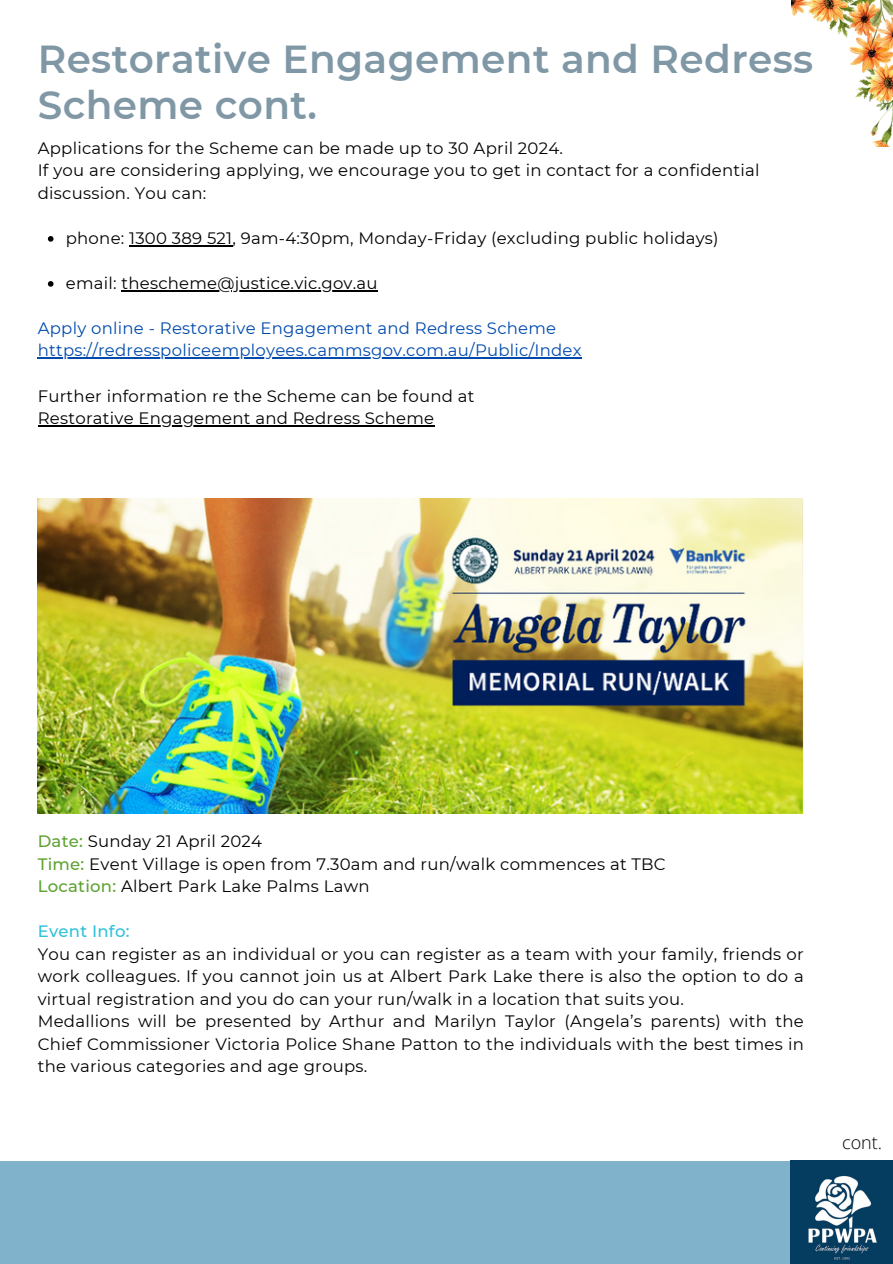
<style>
.page{position:relative;width:893px;height:1264px;background:#fff}
.page>*{position:absolute;margin:0;border:0;box-sizing:border-box;transform-origin:0 0}
.t1{font:600 39px/46.2px "Montserrat";letter-spacing:.01em;color:#8098a6}
.t2{font:300 18px "Open Sans";color:#000}
.t3{font:16.5px/22.5px "Montserrat";letter-spacing:.015em;color:#000}
.t4{font:16.5px/22.5px "Montserrat";letter-spacing:.015em;color:#004aad}
.t5{font:500 16.5px "Montserrat";letter-spacing:.015em;color:#2ec1da}
.s1{font-weight:500;color:#5ea332}
</style>
<div class="page">
<div style="left:0;top:1160px;width:892px;height:103px;background:#80b3cb"></div>
<img style="left:790px;top:1160px;width:102px;height:103px">
<img style="left:791px;top:0;width:101px;height:146px">
<img style="left:38px;top:498px;width:766px;height:315px">
<svg style="left:48px;top:236px;width:5px;height:6px"></svg>
<hr style="left:129px;top:245px;width:103px;height:1px;background:#000">
<svg style="left:48px;top:281px;width:5px;height:6px"></svg>
<hr style="left:121px;top:290px;width:257px;height:1px;background:#000">
<hr style="left:38px;top:357px;width:544px;height:2px;background:#004aad">
<hr style="left:38px;top:425px;width:396px;height:1px;background:#000">
<h1 class="t1" style="left:38px;top:36px;width:777px">Restorative Engagement and Redress<br>Scheme cont.</h1>
<p class="t3" style="left:38px;top:137px;width:723px">Applications for the Scheme can be made up to 30 April 2024.<br>If you are considering applying, we encourage you to get in contact for a confidential discussion. You can:</p>
<p class="t3" style="left:66px;top:227px;width:654px">phone: 1300 389 521, 9am-4:30pm, Monday-Friday (excluding public holidays)</p>
<p class="t3" style="left:66px;top:272px;width:313px">email: thescheme@justice.vic.gov.au</p>
<p class="t4" style="left:38px;top:317px;width:545px">Apply online - Restorative Engagement and Redress Scheme https://redresspoliceemployees.cammsgov.com.au/Public/Index</p>
<p class="t3" style="left:38px;top:384px;width:438px">Further information re the Scheme can be found at<br>Restorative Engagement and Redress Scheme</p>
<p class="t3" style="left:38px;top:830px;width:629px"><span class="s1">Date:</span> Sunday 21 April 2024<br><span class="s1">Time:</span> Event Village is open from 7.30am and run/walk commences at TBC<br><span class="s1">Location:</span> Albert Park Lake Palms Lawn</p>
<p class="t5" style="left:38px;top:921px;width:93px">Event Info:</p>
<p class="t3" style="left:38px;top:942px;width:767px">You can register as an individual or you can register as a team with your family, friends or work colleagues. If you cannot join us at Albert Park Lake there is also the option to do a virtual registration and you do can your run/walk in a location that suits you.<br>Medallions will be presented by Arthur and Marilyn Taylor (Angela’s parents) with the Chief Commissioner Victoria Police Shane Patton to the individuals with the best times in the various categories and age groups.</p>
<p class="t2" style="left:842px;top:1130px;width:42px">cont.</p>
</div>
